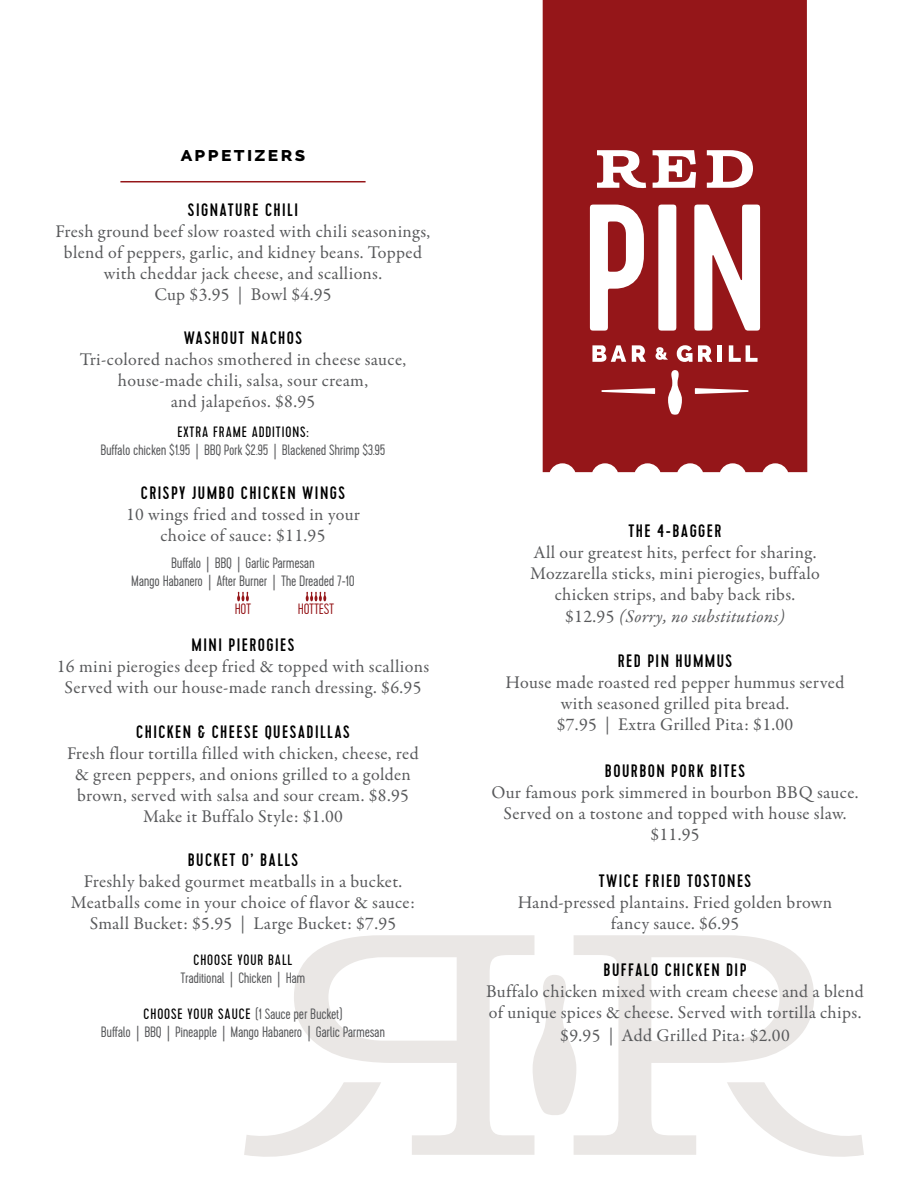
<style>
.page{position:relative;width:918px;height:1188px;background:#fff}
.page>*{position:absolute;margin:0;border:0;box-sizing:border-box;transform-origin:0 0}
.t1{font:800 19.5px "Raleway";letter-spacing:.12em;color:#000}
.t2{font:18px/21px "Garamond Premr Pro";letter-spacing:.02em;color:#58595b;text-align:center}
.t3{font:500 18px "Cervo";letter-spacing:.08em;color:#000}
.t4{font:300 15px/18px "Cervo";letter-spacing:-.02em;color:#58595b;text-align:center}
.t5{font:15px "Cervo";letter-spacing:.06em;color:#000}
.t6{font:300 15px "Cervo";letter-spacing:-.02em;color:#951619}
.s1{font-weight:400;color:#000}
.s2{font-style:italic}
</style>
<div class="page">
<svg style="left:534px;top:975px;width:40px;height:140px"></svg>
<svg style="left:574px;top:935px;width:240px;height:220px"></svg>
<svg style="left:727px;top:1082px;width:137px;height:75px"></svg>
<svg style="left:294px;top:935px;width:240px;height:220px"></svg>
<svg style="left:244px;top:1082px;width:137px;height:75px"></svg>
<hr style="left:120px;top:181px;width:246px;height:1px;background:#951619">
<div style="left:543px;top:0;width:264px;height:472px;background:#951619"></div>
<svg style="left:590px;top:205px;width:54px;height:126px"></svg>
<div style="left:658px;top:205px;width:18px;height:126px;background:#fff;border-radius:4px"></div>
<svg style="left:694px;top:205px;width:66px;height:126px"></svg>
<svg style="left:597px;top:150px;width:49px;height:40px"></svg>
<svg style="left:653px;top:150px;width:43px;height:38px"></svg>
<svg style="left:707px;top:150px;width:46px;height:38px"></svg>
<svg style="left:668px;top:370px;width:14px;height:45px"></svg>
<svg style="left:695px;top:388px;width:54px;height:6px"></svg>
<svg style="left:601px;top:388px;width:54px;height:6px"></svg>
<svg style="left:592px;top:345px;width:34px;height:17px"></svg>
<svg style="left:632px;top:345px;width:14px;height:17px"></svg>
<svg style="left:656px;top:347px;width:12px;height:13px"></svg>
<svg style="left:677px;top:345px;width:35px;height:17px"></svg>
<div style="left:717px;top:345px;width:5px;height:17px;background:#fff"></div>
<svg style="left:729px;top:345px;width:29px;height:17px"></svg>
<svg style="left:237px;top:592px;width:12px;height:9px"></svg>
<svg style="left:306px;top:592px;width:20px;height:9px"></svg>
<p class="t1" style="left:181px;top:143px;width:126px">appetizers</p>
<p class="t3" style="left:188px;top:199px;width:112px">SIGNATURE CHILI</p>
<p class="t2" style="left:56px;top:221px;width:376px">Fresh ground beef slow roasted with chili seasonings, blend of peppers, garlic, and kidney beans. Topped with cheddar jack cheese, and scallions.<br>Cup $3.95 | Bowl $4.95</p>
<p class="t3" style="left:184px;top:327px;width:120px">WASHOUT NACHOS</p>
<p class="t2" style="left:80px;top:349px;width:328px">Tri-colored nachos smothered in cheese sauce, house-made chili, salsa, sour cream,<br>and jalapeños. $8.95</p>
<p class="t5" style="left:177px;top:423px;width:133px">EXTRA FRAME ADDITIONS:</p>
<p class="t4" style="left:100px;top:442px;width:287px">Buffalo chicken $1.95 | BBQ Pork $2.95 | Blackened Shrimp $3.95</p>
<p class="t3" style="left:141px;top:483px;width:206px">CRISPY JUMBO CHICKEN WINGS</p>
<p class="t2" style="left:126px;top:505px;width:235px">10 wings fried and tossed in your choice of sauce: $11.95</p>
<p class="t4" style="left:131px;top:555px;width:225px">Buffalo | BBQ | Garlic Parmesan<br>Mango Habanero | After Burner | The Dreaded 7-10</p>
<p class="t6" style="left:235px;top:600px;width:18px">HOT</p>
<p class="t6" style="left:298px;top:600px;width:38px">HOTTEST</p>
<p class="t3" style="left:192px;top:635px;width:104px">MINI PIEROGIES</p>
<p class="t2" style="left:57px;top:657px;width:374px">16 mini pierogies deep fried &amp; topped with scallions<br>Served with our house-made ranch dressing. $6.95</p>
<p class="t3" style="left:136px;top:721px;width:215px">CHICKEN &amp; CHEESE QUESADILLAS</p>
<p class="t2" style="left:67px;top:743px;width:353px">Fresh flour tortilla filled with chicken, cheese, red &amp; green peppers, and onions grilled to a golden brown, served with salsa and sour cream. $8.95<br>Make it Buffalo Style: $1.00</p>
<p class="t3" style="left:188px;top:849px;width:112px">BUCKET O’ BALLS</p>
<p class="t2" style="left:71px;top:871px;width:346px">Freshly baked gourmet meatballs in a bucket.<br>Meatballs come in your choice of flavor &amp; sauce:<br>Small Bucket: $5.95 | Large Bucket: $7.95</p>
<p class="t5" style="left:194px;top:951px;width:100px">CHOOSE YOUR BALL</p>
<p class="t4" style="left:181px;top:969px;width:126px">Traditional | Chicken | Ham</p>
<p class="t4" style="left:101px;top:1005px;width:286px"><span class="s1">CHOOSE YOUR SAUCE</span> (1 Sauce per Bucket)<br>Buffalo | BBQ | Pineapple | Mango Habanero | Garlic Parmesan</p>
<p class="t3" style="left:628px;top:521px;width:95px">THE 4-BAGGER</p>
<p class="t2" style="left:530px;top:543px;width:291px">All our greatest hits, perfect for sharing.<br>Mozzarella sticks, mini pierogies, buffalo chicken strips, and baby back ribs. $12.95 <span class="s2">(Sorry, no substitutions)</span></p>
<p class="t3" style="left:618px;top:650px;width:116px">RED PIN HUMMUS</p>
<p class="t2" style="left:505px;top:672px;width:341px">House made roasted red pepper hummus served with seasoned grilled pita bread.<br>$7.95 | Extra Grilled Pita: $1.00</p>
<p class="t3" style="left:605px;top:760px;width:142px">BOURBON PORK BITES</p>
<p class="t2" style="left:491px;top:782px;width:369px">Our famous pork simmered in bourbon BBQ sauce.<br>Served on a tostone and topped with house slaw. $11.95</p>
<p class="t3" style="left:599px;top:871px;width:154px">TWICE FRIED TOSTONES</p>
<p class="t2" style="left:518px;top:893px;width:316px">Hand-pressed plantains. Fried golden brown fancy sauce. $6.95</p>
<p class="t3" style="left:604px;top:960px;width:144px">BUFFALO CHICKEN DIP</p>
<p class="t2" style="left:486px;top:981px;width:379px;line-height:21.8px">Buffalo chicken mixed with cream cheese and a blend of unique spices &amp; cheese. Served with tortilla chips. $9.95 | Add Grilled Pita: $2.00</p>
</div>
